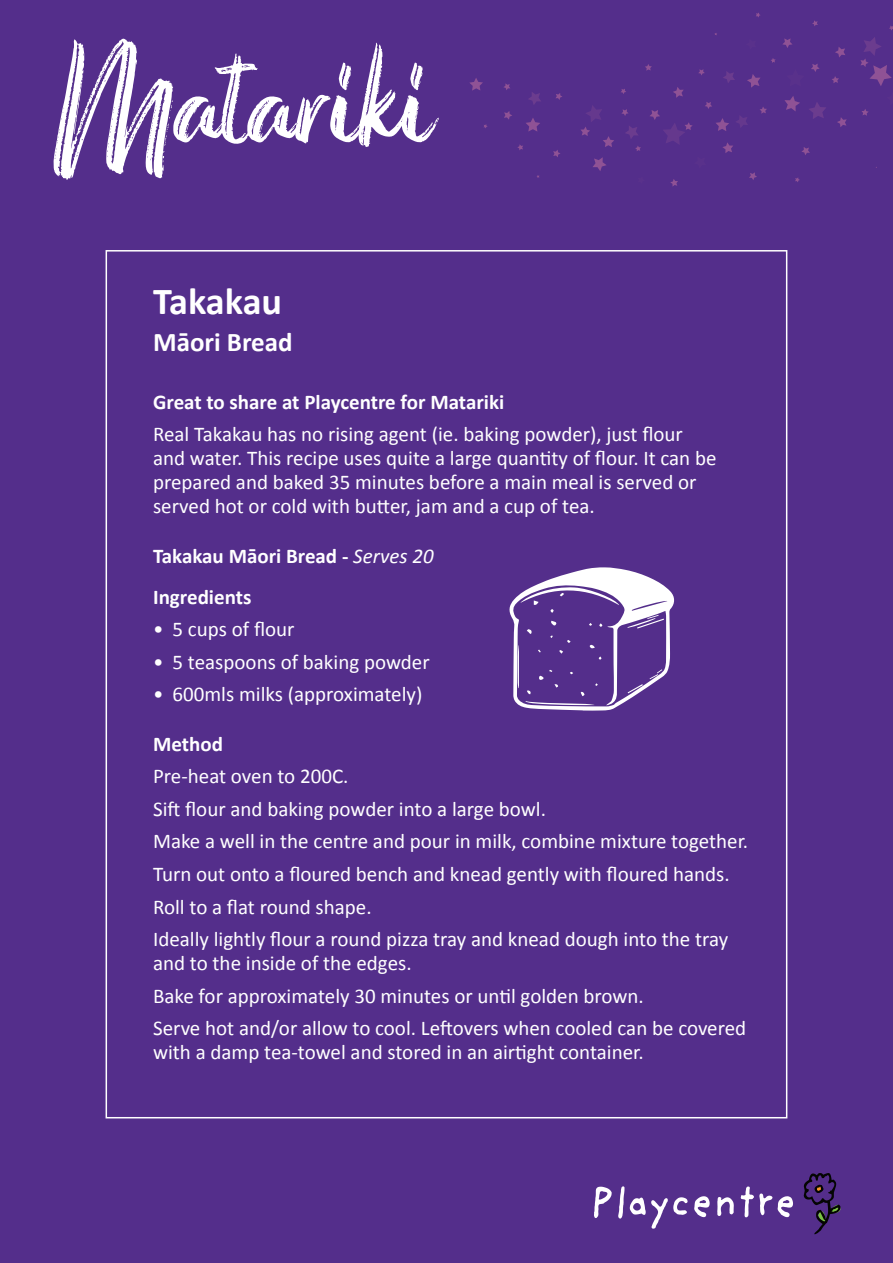
<style>
.page{position:relative;width:893px;height:1263px;background:#542e8b}
.page>*{position:absolute;margin:0;border:0;box-sizing:border-box;transform-origin:0 0}
.t1{font:208.05px "Austellia";color:#fff;scale:.9 1}
.t2{font:700 38.25px "Calibri";letter-spacing:-.005em;color:#fff}
.t3{font:700 27px "Calibri";color:#fff}
.t4{font:21px/24px "Calibri";color:#fff}
.t5{font:700 21px "Calibri";color:#fff}
.s1{font-weight:400;font-style:italic}
</style>
<div class="page">
<svg style="left:835px;top:47px;width:10px;height:10px"></svg>
<svg style="left:795px;top:178px;width:5px;height:4px"></svg>
<svg style="left:760px;top:107px;width:7px;height:7px"></svg>
<svg style="left:705px;top:102px;width:7px;height:7px"></svg>
<svg style="left:716px;top:118px;width:13px;height:13px"></svg>
<svg style="left:802px;top:147px;width:8px;height:8px"></svg>
<svg style="left:698px;top:69px;width:7px;height:6px"></svg>
<svg style="left:626px;top:126px;width:12px;height:12px"></svg>
<svg style="left:837px;top:117px;width:10px;height:10px"></svg>
<svg style="left:469px;top:78px;width:14px;height:13px"></svg>
<svg style="left:517px;top:144px;width:6px;height:6px"></svg>
<svg style="left:812px;top:20px;width:6px;height:6px"></svg>
<svg style="left:756px;top:13px;width:4px;height:4px"></svg>
<svg style="left:723px;top:71px;width:12px;height:12px"></svg>
<svg style="left:673px;top:87px;width:11px;height:11px"></svg>
<svg style="left:832px;top:76px;width:7px;height:7px"></svg>
<svg style="left:529px;top:92px;width:12px;height:13px"></svg>
<svg style="left:504px;top:111px;width:8px;height:9px"></svg>
<svg style="left:811px;top:64px;width:9px;height:8px"></svg>
<svg style="left:784px;top:96px;width:16px;height:15px"></svg>
<svg style="left:621px;top:89px;width:5px;height:5px"></svg>
<svg style="left:556px;top:93px;width:6px;height:7px"></svg>
<svg style="left:621px;top:109px;width:7px;height:7px"></svg>
<svg style="left:771px;top:58px;width:5px;height:5px"></svg>
<svg style="left:749px;top:172px;width:8px;height:8px"></svg>
<svg style="left:736px;top:116px;width:12px;height:11px"></svg>
<svg style="left:635px;top:146px;width:6px;height:5px"></svg>
<svg style="left:526px;top:118px;width:14px;height:14px"></svg>
<svg style="left:862px;top:109px;width:7px;height:7px"></svg>
<svg style="left:553px;top:150px;width:7px;height:7px"></svg>
<svg style="left:593px;top:157px;width:13px;height:14px"></svg>
<svg style="left:809px;top:103px;width:17px;height:16px"></svg>
<svg style="left:581px;top:106px;width:33px;height:41px"></svg>
<svg style="left:670px;top:179px;width:8px;height:8px"></svg>
<svg style="left:650px;top:110px;width:43px;height:34px"></svg>
<svg style="left:723px;top:142px;width:10px;height:11px"></svg>
<svg style="left:860px;top:37px;width:32px;height:49px"></svg>
<svg style="left:645px;top:64px;width:7px;height:7px"></svg>
<svg style="left:782px;top:38px;width:10px;height:10px"></svg>
<svg style="left:504px;top:83px;width:6px;height:7px"></svg>
<svg style="left:747px;top:74px;width:13px;height:14px"></svg>
<svg style="left:594px;top:1186px;width:199px;height:42px"></svg>
<svg style="left:804px;top:1173px;width:36px;height:61px"></svg>
<svg style="left:509px;top:567px;width:166px;height:144px"></svg>
<p class="t1" style="left:54px;top:26px;width:422px">Matariki</p>
<p class="t2" style="left:153px;top:277px;width:131px">Takakau</p>
<p class="t3" style="left:153px;top:325px;width:141px">Māori Bread</p>
<p class="t5" style="left:153px;top:388px;width:353px">Great to share at Playcentre for Matariki</p>
<p class="t4" style="left:153px;top:422px;width:565px">Real Takakau has no rising agent (ie. baking powder), just flour and water. This recipe uses quite a large quantity of flour. It can be prepared and baked 35 minutes before a main meal is served or served hot or cold with butter, jam and a cup of tea.</p>
<p class="t5" style="left:153px;top:542px;width:282px">Takakau Māori Bread - <span class="s1">Serves 20</span></p>
<p class="t5" style="left:153px;top:583px;width:100px">Ingredients</p>
<p class="t4" style="left:153px;top:617px;width:143px">• 5 cups of flour</p>
<p class="t4" style="left:153px;top:650px;width:278px">• 5 teaspoons of baking powder</p>
<p class="t4" style="left:153px;top:682px;width:271px">• 600mls milks (approximately)</p>
<p class="t5" style="left:153px;top:730px;width:71px">Method</p>
<p class="t4" style="left:153px;top:764px;width:197px">Pre-heat oven to 200C.</p>
<p class="t4" style="left:153px;top:797px;width:394px">Sift flour and baking powder into a large bowl.</p>
<p class="t4" style="left:153px;top:829px;width:597px">Make a well in the centre and pour in milk, combine mixture together.</p>
<p class="t4" style="left:153px;top:862px;width:578px">Turn out onto a floured bench and knead gently with floured hands.</p>
<p class="t4" style="left:153px;top:894px;width:220px">Roll to a flat round shape.</p>
<p class="t4" style="left:153px;top:927px;width:577px">Ideally lightly flour a round pizza tray and knead dough into the tray and to the inside of the edges.</p>
<p class="t4" style="left:153px;top:984px;width:492px">Bake for approximately 30 minutes or until golden brown.</p>
<p class="t4" style="left:153px;top:1016px;width:595px">Serve hot and/or allow to cool. Leftovers when cooled can be covered with a damp tea-towel and stored in an airtight container.</p>
</div>
